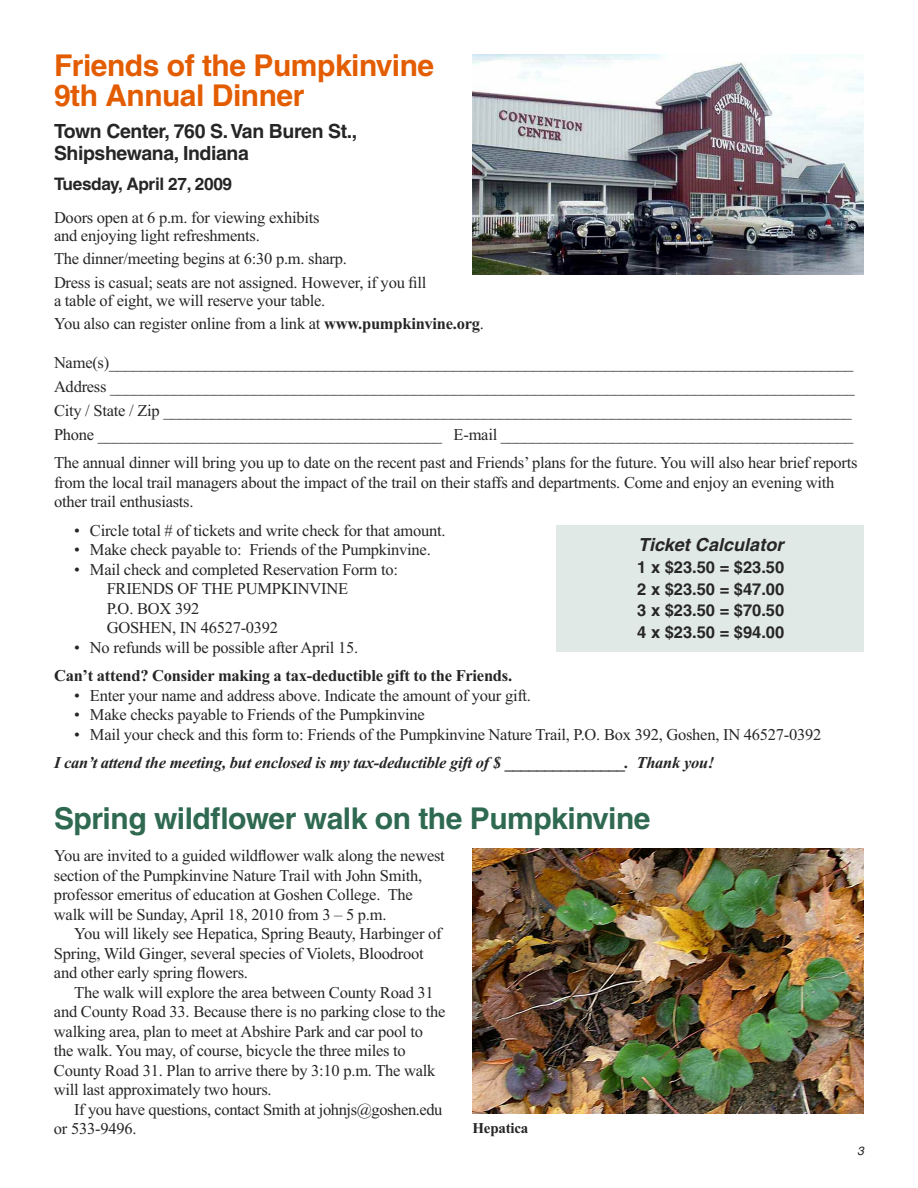
<style>
.page{position:relative;width:918px;height:1188px;background:#fff}
.page>*{position:absolute;margin:0;border:0;box-sizing:border-box;transform-origin:0 0}
.t1{font:700 30px/30px "Helvetica";letter-spacing:-.015em;color:#e35c00}
.t2{font:700 30px "Helvetica";letter-spacing:-.015em;color:#2f6951}
.t3{font:700 19.5px/22.5px "Helvetica";letter-spacing:-.02em;color:#272627}
.t4{font:italic 700 18px "Helvetica";letter-spacing:.005em;color:#272627}
.t5{font:700 17.25px "Helvetica";letter-spacing:-.02em;color:#272627}
.t6{font:16.5px/19.5px "Times New Roman";letter-spacing:-.015em;color:#272627}
.t7{font:italic 700 16.5px "Times New Roman";letter-spacing:-.015em;color:#272627}
.t8{font:700 16.5px/21.8px "Helvetica";color:#272627;text-align:justify}
.t9{font:700 16.5px "Times New Roman";letter-spacing:-.015em;color:#272627}
.t10{font:700 15px "Times New Roman";letter-spacing:-.015em;color:#272627}
.t11{font:italic 12px "Helvetica";color:#272627}
.s1{font-weight:700}
</style>
<div class="page">
<img style="left:472px;top:54px;width:392px;height:221px">
<img style="left:472px;top:849px;width:392px;height:264px">
<div style="left:557px;top:526px;width:307px;height:126px;background:#e0e9e5"></div>
<h1 class="t1" style="left:54px;top:53px;width:382px">Friends of the Pumpkinvine<br>9th Annual Dinner</h1>
<p class="t3" style="left:54px;top:121px;width:305px">Town Center, 760 S.Van Buren St.,<br>Shipshewana, Indiana</p>
<p class="t5" style="left:54px;top:178px;width:180px">Tuesday, April 27, 2009</p>
<p class="t6" style="left:54px;top:208px;width:267px;line-height:18px">Doors open at 6 p.m. for viewing exhibits and enjoying light refreshments.</p>
<p class="t6" style="left:54px;top:247px;width:374px;line-height:23.4px">The dinner/meeting begins at 6:30 p.m. sharp.<br>Dress is casual; seats are not assigned. However, if you fill</p>
<p class="t6" style="left:54px;top:288px;width:432px;line-height:23.4px">a table of eight, we will reserve your table.<br>You also can register online from a link at <span class="s1">www.pumpkinvine.org</span>.</p>
<p class="t6" style="left:54px;top:350px;width:802px;line-height:24px">Name(s)_____________________________________________________________________________________________ Address _____________________________________________________________________________________________ City / State / Zip ______________________________________________________________________________________ Phone ___________________________________________ E-mail ____________________________________________</p>
<p class="t6" style="left:54px;top:453px;width:805px">The annual dinner will bring you up to date on the recent past and Friends’ plans for the future. You will also hear brief reports from the local trail managers about the impact of the trail on their staffs and departments. Come and enjoy an evening with other trail enthusiasts.</p>
<p class="t6" style="left:74px;top:520px;width:373px">• Circle total # of tickets and write check for that amount.</p>
<p class="t6" style="left:74px;top:540px;width:358px">• Make check payable to: Friends of the Pumpkinvine.</p>
<p class="t6" style="left:107px;top:559px;width:293px;text-indent:-32px">• Mail check and completed Reservation Form to:<br>FRIENDS OF THE PUMPKINVINE<br>P.O. BOX 392<br>GOSHEN, IN 46527-0392</p>
<p class="t6" style="left:74px;top:637px;width:285px">• No refunds will be possible after April 15.</p>
<p class="t9" style="left:54px;top:666px;width:460px">Can’t attend? Consider making a tax-deductible gift to the Friends.</p>
<p class="t6" style="left:74px;top:685px;width:458px">• Enter your name and address above. Indicate the amount of your gift.</p>
<p class="t6" style="left:74px;top:705px;width:352px">• Make checks payable to Friends of the Pumpkinvine</p>
<p class="t6" style="left:74px;top:724px;width:749px">• Mail your check and this form to: Friends of the Pumpkinvine Nature Trail, P.O. Box 392, Goshen, IN 46527-0392</p>
<p class="t7" style="left:54px;top:753px;width:662px">I can’t attend the meeting, but enclosed is my tax-deductible gift of $ _______________. Thank you!</p>
<p class="t4" style="left:638px;top:538px;width:147px">Ticket Calculator</p>
<p class="t8" style="left:637px;top:558px;width:148px">1 x $23.50 = $23.50<br>2 x $23.50 = $47.00<br>3 x $23.50 = $70.50<br>4 x $23.50 = $94.00</p>
<h1 class="t2" style="left:54px;top:808px;width:598px">Spring wildflower walk on the Pumpkinvine</h1>
<p class="t6" style="left:54px;top:846px;width:392px">You are invited to a guided wildflower walk along the newest section of the Pumpkinvine Nature Trail with John Smith, professor emeritus of education at Goshen College. The walk will be Sunday, April 18, 2010 from 3 – 5 p.m.</p>
<p class="t6" style="left:54px;top:924px;width:389px;text-indent:20px">You will likely see Hepatica, Spring Beauty, Harbinger of<br>Spring, Wild Ginger, several species of Violets, Bloodroot and other early spring flowers.</p>
<p class="t6" style="left:54px;top:982px;width:393px;text-indent:20px">The walk will explore the area between County Road 31 and County Road 33. Because there is no parking close to the walking area, plan to meet at Abshire Park and car pool to the walk. You may, of course, bicycle the three miles to County Road 31. Plan to arrive there by 3:10 p.m. The walk will last approximately two hours.</p>
<p class="t6" style="left:54px;top:1099px;width:390px;text-indent:20px">If you have questions, contact Smith at johnjs@goshen.edu or 533-9496.</p>
<p class="t10" style="left:472px;top:1119px;width:57px">Hepatica</p>
<p class="t11" style="left:857px;top:1146px;width:8px">3</p>
</div>
